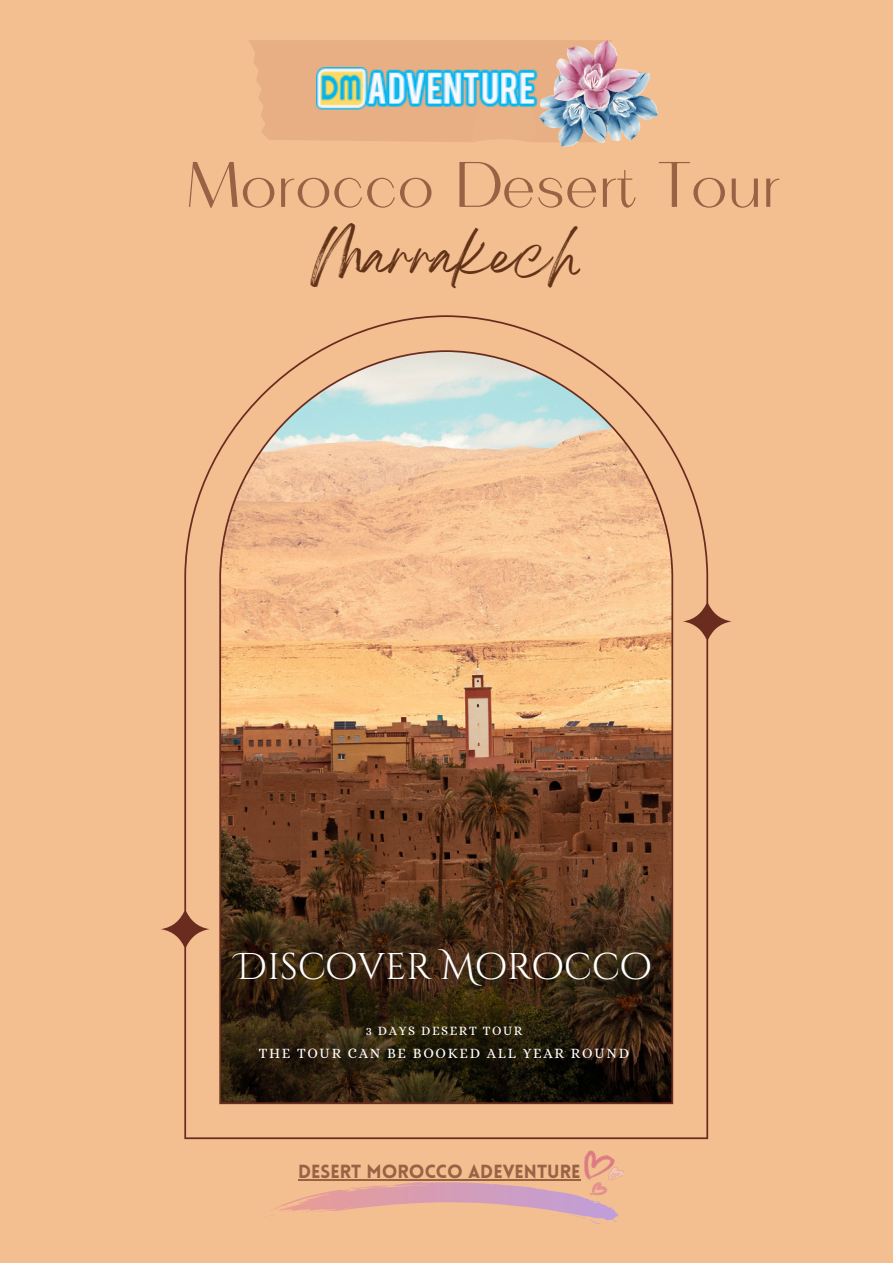
<style>
.page{position:relative;width:893px;height:1264px;background:#fff}
.page>*{position:absolute;margin:0;border:0;box-sizing:border-box;transform-origin:0 0}
.t1{font:200 64.2px "Calmius Sans High";letter-spacing:-.02em;color:#986245}
.t2{font:48.45px "Breathing";color:#623318}
.t3{font:37.2px "Cinzel Decorative";color:#fff}
.t4{font:900 18.6px "Lovelo";color:#986245}
.t5{font:14.25px "Alice";letter-spacing:.12em;color:#fff}
.t6{font:12.9px "Alice";letter-spacing:.12em;color:#fff}
</style>
<div class="page">
<div style="left:0;top:0;width:892px;height:1262px;background:#f3bf91"></div>
<svg style="left:161px;top:315px;width:570px;height:824px"></svg>
<div style="left:249px;top:40px;width:290px;height:102px;background:#e8af84"></div>
<img style="left:316px;top:68px;width:223px;height:43px">
<img style="left:539px;top:40px;width:118px;height:107px">
<svg style="left:273px;top:1182px;width:346px;height:41px"></svg>
<img style="left:568px;top:1150px;width:56px;height:53px">
<hr style="left:298px;top:1179px;width:282px;height:1px;background:#986245">
<h1 class="t1" style="left:186px;top:147px;width:596px">Morocco Desert Tour</h1>
<h2 class="t2" style="left:311px;top:241px;width:272px">Marrakech</h2>
<h3 class="t3" style="left:236px;top:943px;width:417px">Discover Morocco</h3>
<p class="t6" style="left:365px;top:1023px;width:158px">3 DAYS DESERT TOUR</p>
<p class="t5" style="left:259px;top:1044px;width:372px">THE TOUR CAN BE BOOKED ALL YEAR ROUND</p>
<h3 class="t4" style="left:298px;top:1164px;width:284px">DESERT MOROCCO ADEVENTURE</h3>
</div>
